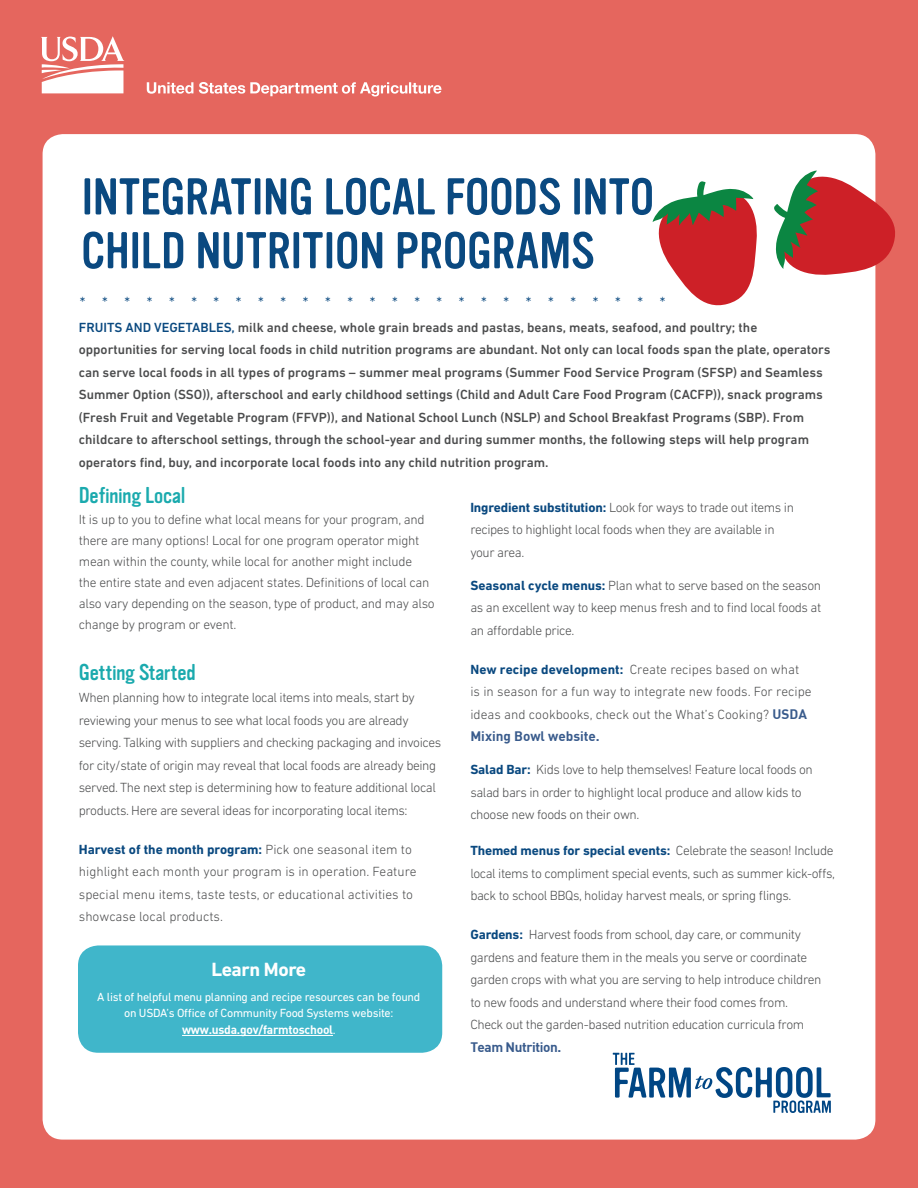
<style>
.page{position:relative;width:918px;height:1188px;background:#e5665e}
.page>*{position:absolute;margin:0;border:0;box-sizing:border-box;transform-origin:0 0}
.t1{font:50.7px/53.8px "Vinyl OT";letter-spacing:-.005em;color:#0a4980}
.t2{font:22.5px "Vinyl OT";letter-spacing:-.01em;color:#1baaae}
.t3{font:700 19.5px "DIN Next LT Pro";letter-spacing:-.02em;color:#fff}
.t4{font:300 18px "DIN Next LT Pro";color:#0a4980}
.t5{font:300 13.5px/22.5px "DIN Next LT Pro";letter-spacing:-.03em;color:#4b4c4d}
.t6{font:500 13.5px/22.5px "DIN Next LT Pro";color:#4b4c4d}
.t7{font:300 13.5px/22.5px "DIN Next LT Pro";color:#4b4c4d}
.t8{font:700 13.5px "DIN Next LT Pro";color:#0a4980}
.t9{font:12px/16.5px "DIN Next LT Pro";letter-spacing:-.02em;color:#fff;text-align:center}
.s1{color:#0a4980}
.s2{font-weight:300;color:#4b4c4d}
.s3{font-weight:700;color:#0a4980}
.s4{font-family:"DIN";font-weight:700;color:#395b8c}
.s5{font-family:"DIN";font-weight:700}
</style>
<div class="page">
<div style="left:43px;top:134px;width:832px;height:1006px;background:#fff;border-radius:20px"></div>
<svg style="left:41px;top:36px;width:84px;height:57px"></svg>
<svg style="left:147px;top:82px;width:294px;height:14px"></svg>
<svg style="left:613px;top:1053px;width:218px;height:60px"></svg>
<div style="left:78px;top:945px;width:364px;height:108px;background:#40b6ca;border-radius:20px"></div>
<hr style="left:182px;top:1035px;width:151px;height:1px;background:#fff">
<svg style="left:652px;top:181px;width:105px;height:125px"></svg>
<svg style="left:774px;top:170px;width:121px;height:107px"></svg>
<h1 class="t1" style="left:81px;top:171px;width:575px">INTEGRATING LOCAL FOODS INTO<br>CHILD NUTRITION PROGRAMS</h1>
<h3 class="t4" style="left:80px;top:292px;width:588px">***************************</h3>
<p class="t6" style="left:79px;top:316px;width:753px"><span class="s1">FRUITS AND VEGETABLES,</span> milk and cheese, whole grain breads and pastas, beans, meats, seafood, and poultry; the opportunities for serving local foods in child nutrition programs are abundant. Not only can local foods span the plate, operators can serve local foods in all types of programs – summer meal programs (Summer Food Service Program (SFSP) and Seamless Summer Option (SSO)), afterschool and early childhood settings (Child and Adult Care Food Program (CACFP)), snack programs (Fresh Fruit and Vegetable Program (FFVP)), and National School Lunch (NSLP) and School Breakfast Programs (SBP). From childcare to afterschool settings, through the school-year and during summer months, the following steps will help program operators find, buy, and incorporate local foods into any child nutrition program.</p>
<h2 class="t2" style="left:79px;top:483px;width:108px">Defining Local</h2>
<p class="t5" style="left:79px;top:508px;width:357px;line-height:21px">It is up to you to define what local means for your program, and there are many options! Local for one program operator might mean within the county, while local for another might include<br>the entire state and even adjacent states. Definitions of local can also vary depending on the season, type of product, and may also change by program or event.</p>
<h2 class="t2" style="left:79px;top:660px;width:118px">Getting Started</h2>
<p class="t5" style="left:79px;top:686px;width:364px">When planning how to integrate local items into meals, start by reviewing your menus to see what local foods you are already serving. Talking with suppliers and checking packaging and invoices for city/state of origin may reveal that local foods are already being served. The next step is determining how to feature additional local products. Here are several ideas for incorporating local items:</p>
<h3 class="t8" style="left:79px;top:841px;width:335px">Harvest of the month program: <span class="s2">Pick one seasonal item to</span></h3>
<p class="t7" style="left:79px;top:860px;width:339px">highlight each month your program is in operation. Feature special menu items, taste tests, or educational activities to showcase local products.</p>
<h3 class="t5" style="left:470px;top:496px;width:325px"><span class="s3">Ingredient substitution:</span> Look for ways to trade out items in</h3>
<p class="t5" style="left:470px;top:518px;width:306px">recipes to highlight local foods when they are available in your area.</p>
<h3 class="t5" style="left:470px;top:574px;width:352px"><span class="s3">Seasonal cycle menus:</span> Plan what to serve based on the season</h3>
<p class="t5" style="left:470px;top:596px;width:352px">as an excellent way to keep menus fresh and to find local foods at an affordable price.</p>
<h3 class="t8" style="left:470px;top:661px;width:155px">New recipe development:</h3>
<p class="t7" style="left:470px;top:658px;width:343px;text-indent:159px">Create recipes based on what is in season for a fun way to integrate new foods. For recipe ideas and cookbooks, check out the What’s Cooking? <span class="s4">USDA Mixing Bowl website.</span></p>
<h3 class="t5" style="left:470px;top:758px;width:344px"><span class="s3">Salad Bar:</span> Kids love to help themselves! Feature local foods on</h3>
<p class="t5" style="left:470px;top:781px;width:333px">salad bars in order to highlight local produce and allow kids to choose new foods on their own.</p>
<h3 class="t8" style="left:470px;top:843px;width:365px">Themed menus for special events: <span class="s2">Celebrate the season! Include</span></h3>
<p class="t5" style="left:470px;top:862px;width:366px">local items to compliment special events, such as summer kick-offs, back to school BBQs, holiday harvest meals, or spring flings.</p>
<h3 class="t5" style="left:470px;top:923px;width:332px"><span class="s3">Gardens:</span> Harvest foods from school, day care, or community</h3>
<p class="t5" style="left:470px;top:946px;width:353px">gardens and feature them in the meals you serve or coordinate garden crops with what you are serving to help introduce children to new foods and understand where their food comes from.<br>Check out the garden-based nutrition education curricula from <span class="s4">Team Nutrition.</span></p>
<h2 class="t3" style="left:211px;top:958px;width:96px">Learn More</h2>
<p class="t9" style="left:97px;top:988px;width:325px">A list of helpful menu planning and recipe resources can be found on USDA’s Office of Community Food Systems website: <span class="s5">www.usda.gov/farmtoschool</span>.</p>
</div>
